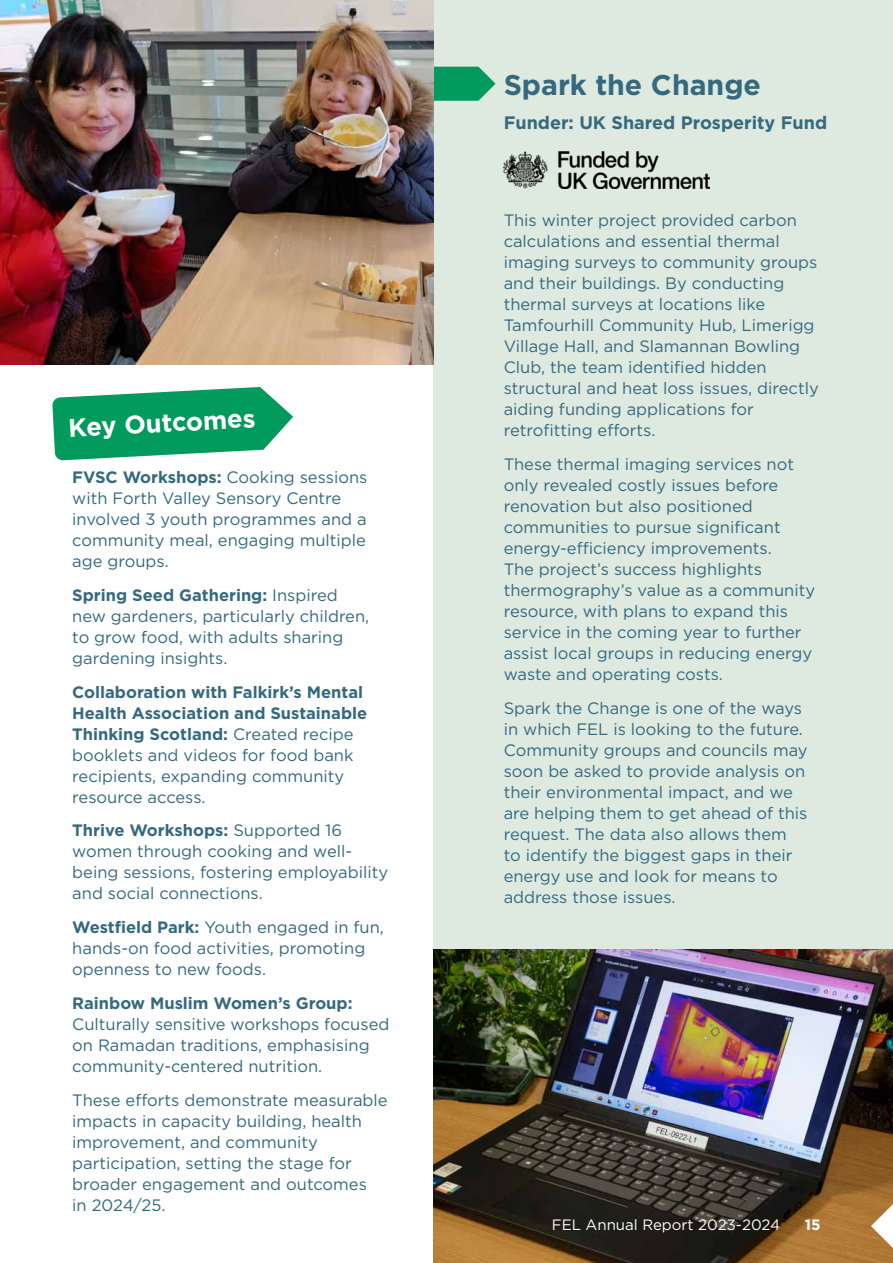
<style>
.page{position:relative;width:893px;height:1263px;background:#fff}
.page>*{position:absolute;margin:0;border:0;box-sizing:border-box;transform-origin:0 0}
.t1{font:700 28.5px "Gotham";color:#34697f}
.t2{font:700 25.5px "Gotham";color:#fff}
.t3{font:700 18px "Gotham";color:#34697f}
.t4{font:16.5px/21px "Gotham";color:#34697f}
.t5{font:700 16.5px "Gotham";color:#34697f}
.t6{font:15px "Gotham";color:#fff}
.t7{font:700 15px "Gotham";color:#fff}
.s1{font-weight:700}
</style>
<div class="page">
<div style="left:434px;top:0;width:459px;height:1263px;background:#deeadf"></div>
<svg style="left:434px;top:67px;width:62px;height:34px;background:#23a570"></svg>
<img style="left:0;top:0;width:434px;height:364px">
<svg style="left:52px;top:387px;width:241px;height:73px"></svg>
<img style="left:434px;top:949px;width:459px;height:314px">
<img style="left:504px;top:152px;width:206px;height:37px">
<svg style="left:871px;top:1191px;width:22px;height:70px;background:#c6a074"></svg>
<h2 class="t2" style="left:68px;top:411px;width:189px;rotate:-3deg">Key Outcomes</h2>
<p class="t4" style="left:72px;top:466px;width:297px"><span class="s1">FVSC Workshops:</span> Cooking sessions with Forth Valley Sensory Centre involved 3 youth programmes and a community meal, engaging multiple age groups.</p>
<p class="t4" style="left:72px;top:584px;width:298px"><span class="s1">Spring Seed Gathering:</span> Inspired new gardeners, particularly children, to grow food, with adults sharing gardening insights.</p>
<p class="t4" style="left:72px;top:681px;width:296px"><span class="s1">Collaboration with Falkirk’s Mental<br>Health Association and Sustainable<br>Thinking Scotland:</span> Created recipe booklets and videos for food bank recipients, expanding community resource access.</p>
<p class="t4" style="left:72px;top:820px;width:317px"><span class="s1">Thrive Workshops:</span> Supported 16 women through cooking and well&shy;being sessions, fostering employability and social connections.</p>
<p class="t4" style="left:72px;top:916px;width:313px"><span class="s1">Westfield Park:</span> Youth engaged in fun, hands-on food activities, promoting openness to new foods.</p>
<p class="t5" style="left:72px;top:992px;width:282px">Rainbow Muslim Women’s Group:</p>
<p class="t4" style="left:72px;top:1013px;width:319px">Culturally sensitive workshops focused on Ramadan traditions, emphasising community-centered nutrition.</p>
<p class="t4" style="left:72px;top:1089px;width:317px">These efforts demonstrate measurable impacts in capacity building, health improvement, and community participation, setting the stage for broader engagement and outcomes<br>in 2024/25.</p>
<h1 class="t1" style="left:504px;top:66px;width:259px">Spark the Change</h1>
<p class="t3" style="left:504px;top:111px;width:325px">Funder: UK Shared Prosperity Fund</p>
<p class="t4" style="left:504px;top:210px;width:317px">This winter project provided carbon calculations and essential thermal imaging surveys to community groups and their buildings. By conducting thermal surveys at locations like Tamfourhill Community Hub, Limerigg Village Hall, and Slamannan Bowling Club, the team identified hidden structural and heat loss issues, directly aiding funding applications for retrofitting efforts.</p>
<p class="t4" style="left:504px;top:453px;width:313px">These thermal imaging services not only revealed costly issues before renovation but also positioned communities to pursue significant energy-efficiency improvements.<br>The project’s success highlights thermography’s value as a community resource, with plans to expand this service in the coming year to further assist local groups in reducing energy waste and operating costs.</p>
<p class="t4" style="left:504px;top:697px;width:306px">Spark the Change is one of the ways in which FEL is looking to the future.<br>Community groups and councils may soon be asked to provide analysis on their environmental impact, and we are helping them to get ahead of this request. The data also allows them to identify the biggest gaps in their energy use and look for means to address those issues.</p>
<p class="t6" style="left:552px;top:1215px;width:230px">FEL Annual Report 2023-2024</p>
<p class="t7" style="left:805px;top:1215px;width:17px">15</p>
</div>
